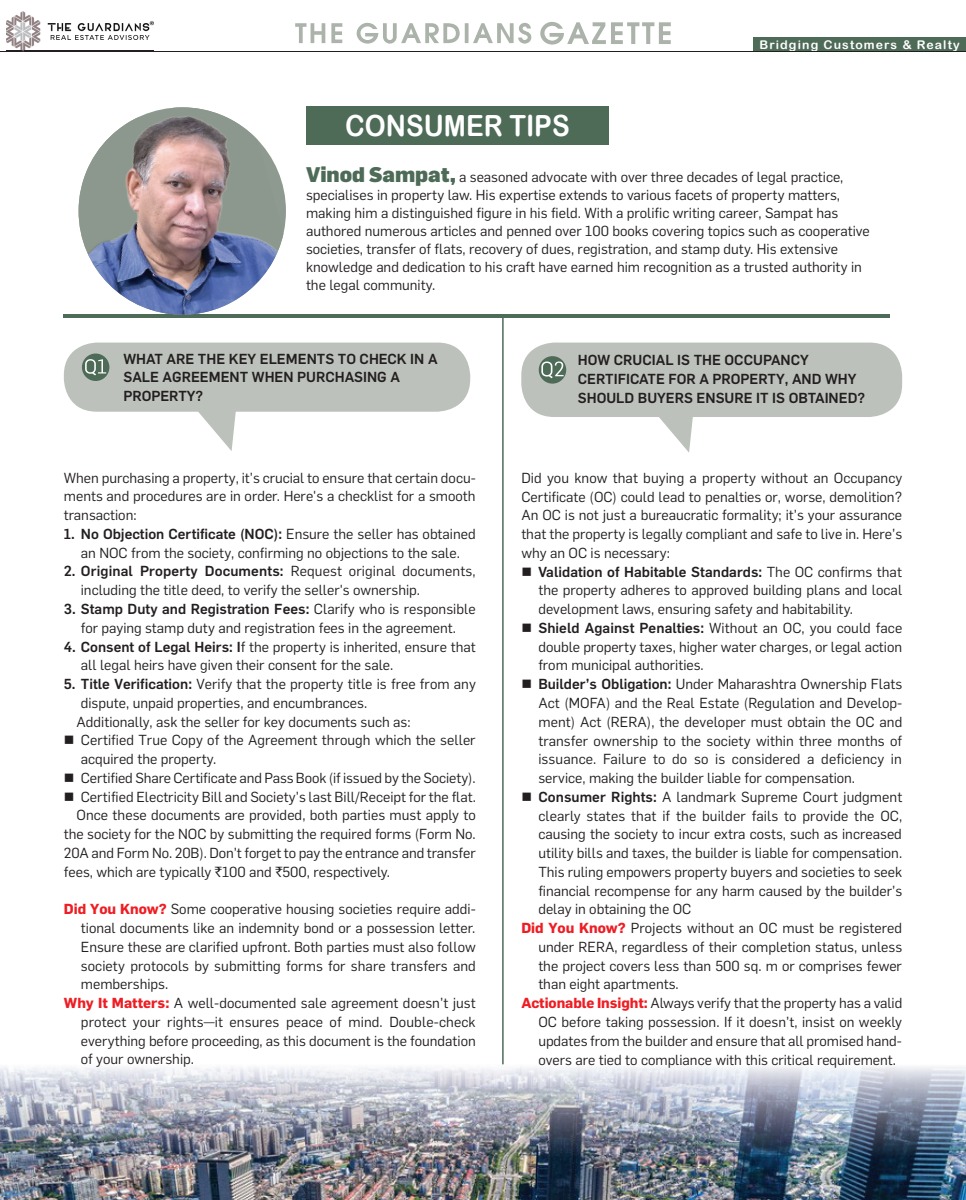
<style>
.page{position:relative;width:966px;height:1200px;background:#fff}
.page>*{position:absolute;margin:0;border:0;box-sizing:border-box;transform-origin:0 0}
.t1{font:29.1px "Arial Rounded MT Bold";color:#fff;scale:.91 1}
.t2{font:14.25px/18.8px "Flama";color:#231f20}
.t3{font:500 14.25px/18.8px "Flama";color:#231f20}
.t4{font:12px "Arial Rounded MT Bold";letter-spacing:.09em;color:#fff}
.s1{font-weight:900;font-size:20.7px;color:#4e6b58}
.s2{font-weight:500}
.s3{font-family:"Rupee Foradian"}
.s4{font-weight:700;color:#ee1d23}
</style>
<div class="page">
<img style="left:0;top:1018px;width:965px;height:181px">
<div style="left:753px;top:37px;width:212px;height:15px;background:#4e6b58"></div>
<svg style="left:194px;top:411px;width:42px;height:40px"></svg>
<div style="left:64px;top:342px;width:406px;height:69px;background:#bcc1bb;border-radius:33px"></div>
<div style="left:82px;top:353px;width:27px;height:28px;background:#4e6b58;border-radius:50%"></div>
<svg style="left:85px;top:359px;width:21px;height:16px"></svg>
<svg style="left:659px;top:417px;width:34px;height:35px"></svg>
<div style="left:521px;top:342px;width:380px;height:75px;background:#bcc1bb;border-radius:33px"></div>
<div style="left:538px;top:356px;width:28px;height:27px;background:#4e6b58;border-radius:50%"></div>
<svg style="left:541px;top:361px;width:22px;height:17px"></svg>
<svg style="left:295px;top:23px;width:236px;height:21px"></svg>
<svg style="left:540px;top:22px;width:130px;height:23px"></svg>
<hr style="left:0;top:51px;width:965px;height:1px;background:#231f20">
<img style="left:6px;top:12px;width:147px;height:40px">
<hr style="left:64px;top:314px;width:825px;height:3px;background:#4e6b58">
<div style="left:306px;top:106px;width:302px;height:38px;background:#4e6b58"></div>
<hr style="left:502px;top:315px;width:1px;height:749px;background:#4e6b58">
<img style="left:79px;top:107px;width:207px;height:207px;border-radius:50%">
<img style="left:79px;top:107px;width:103px;height:101px">
<h1 class="t1" style="left:345px;top:108px;width:248px">CONSUMER TIPS</h1>
<p class="t4" style="left:759px;top:38px;width:202px">Bridging Customers &amp; Realty</p>
<p class="t2" style="left:306px;top:168px;width:565px;line-height:18px"><span class="s1">Vinod Sampat,</span> a seasoned advocate with over three decades of legal practice, specialises in property law. His expertise extends to various facets of property matters, making him a distinguished figure in his field. With a prolific writing career, Sampat has authored numerous articles and penned over 100 books covering topics such as cooperative societies, transfer of flats, recovery of dues, registration, and stamp duty. His extensive knowledge and dedication to his craft have earned him recognition as a trusted authority in the legal community.</p>
<p class="t3" style="left:123px;top:349px;width:315px">WHAT ARE THE KEY ELEMENTS TO CHECK IN A<br>SALE AGREEMENT WHEN PURCHASING A<br>PROPERTY?</p>
<p class="t3" style="left:577px;top:350px;width:289px">HOW CRUCIAL IS THE OCCUPANCY<br>CERTIFICATE FOR A PROPERTY, AND WHY<br>SHOULD BUYERS ENSURE IT IS OBTAINED?</p>
<p class="t2" style="left:64px;top:468px;width:413px;text-align:justify">When purchasing a property, it’s crucial to ensure that certain docu&shy;ments and procedures are in order. Here's a checklist for a smooth transaction:</p>
<p class="t2" style="left:64px;top:524px;width:413px;text-align:center"><span class="s2">1. No Objection Certificate (NOC):</span> Ensure the seller has obtained an NOC from the society, confirming no objections to the sale.</p>
<p class="t2" style="left:81px;top:561px;width:396px;text-indent:-17px"><span class="s2">2. Original Property Documents:</span> Request original documents, including the title deed, to verify the seller's ownership.</p>
<p class="t2" style="left:64px;top:599px;width:413px;text-align:center"><span class="s2">3. Stamp Duty and Registration Fees:</span> Clarify who is responsible for paying stamp duty and registration fees in the agreement.</p>
<p class="t2" style="left:81px;top:636px;width:396px;text-indent:-17px"><span class="s2">4. Consent of Legal Heirs: I</span>f the property is inherited, ensure that all legal heirs have given their consent for the sale.</p>
<p class="t2" style="left:77px;top:674px;width:401px;text-indent:-13px"><span class="s2">5. Title Verification:</span> Verify that the property title is free from any dispute, unpaid properties, and encumbrances.<br>Additionally, ask the seller for key documents such as:</p>
<p class="t2" style="left:81px;top:730px;width:396px;text-indent:-17px">■ Certified True Copy of the Agreement through which the seller acquired the property.</p>
<p class="t2" style="left:64px;top:768px;width:413px">■ Certified Share Certificate and Pass Book (if issued by the Society).</p>
<p class="t2" style="left:64px;top:786px;width:413px">■ Certified Electricity Bill and Society’s last Bill/Receipt for the flat.</p>
<p class="t2" style="left:77px;top:805px;width:400px">Once these documents are provided, both parties must apply to</p>
<p class="t2" style="left:64px;top:824px;width:413px">the society for the NOC by submitting the required forms (Form No.</p>
<p class="t2" style="left:64px;top:843px;width:413px">20A and Form No. 20B). Don’t forget to pay the entrance and transfer</p>
<p class="t2" style="left:64px;top:861px;width:328px">fees, which are typically <span class="s3">`</span>100 and <span class="s3">`</span>500, respectively.</p>
<p class="t2" style="left:64px;top:899px;width:413px"><span class="s4">Did You Know?</span> Some cooperative housing societies require addi-</p>
<p class="t2" style="left:81px;top:918px;width:396px">tional documents like an indemnity bond or a possession letter.</p>
<p class="t2" style="left:81px;top:936px;width:396px">Ensure these are clarified upfront. Both parties must also follow</p>
<p class="t2" style="left:81px;top:955px;width:396px">society protocols by submitting forms for share transfers and</p>
<p class="t2" style="left:81px;top:974px;width:89px">memberships.</p>
<p class="t2" style="left:64px;top:993px;width:413px"><span class="s4">Why It Matters:</span> A well-documented sale agreement doesn’t just</p>
<p class="t2" style="left:81px;top:1011px;width:396px">protect your rights—it ensures peace of mind. Double-check</p>
<p class="t2" style="left:81px;top:1030px;width:396px">everything before proceeding, as this document is the foundation</p>
<p class="t2" style="left:81px;top:1049px;width:115px">of your ownership.</p>
<p class="t2" style="left:521px;top:468px;width:382px;text-align:justify">Did you know that buying a property without an Occupancy Certificate (OC) could lead to penalties or, worse, demolition?<br>An OC is not just a bureaucratic formality; it’s your assurance that the property is legally compliant and safe to live in. Here’s why an OC is necessary:</p>
<p class="t2" style="left:538px;top:562px;width:365px;text-align:justify;text-indent:-17px">■ <span class="s2">Validation of Habitable Standards:</span> The OC confirms that the property adheres to approved building plans and local development laws, ensuring safety and habitability.</p>
<p class="t2" style="left:538px;top:618px;width:365px;text-align:justify;text-indent:-17px">■ <span class="s2">Shield Against Penalties:</span> Without an OC, you could face double property taxes, higher water charges, or legal action from municipal authorities.</p>
<p class="t2" style="left:538px;top:674px;width:365px;text-align:justify;text-indent:-17px">■ <span class="s2">Builder’s Obligation:</span> Under Maharashtra Ownership Flats Act (MOFA) and the Real Estate (Regulation and Develop&shy;ment) Act (RERA), the developer must obtain the OC and transfer ownership to the society within three months of issuance. Failure to do so is considered a deficiency in service, making the builder liable for compensation.</p>
<p class="t2" style="left:521px;top:787px;width:382px">■ <span class="s2">Consumer Rights:</span> A landmark Supreme Court judgment</p>
<p class="t2" style="left:538px;top:805px;width:365px">clearly states that if the builder fails to provide the OC,</p>
<p class="t2" style="left:538px;top:824px;width:365px">causing the society to incur extra costs, such as increased</p>
<p class="t2" style="left:538px;top:843px;width:365px">utility bills and taxes, the builder is liable for compensation.</p>
<p class="t2" style="left:538px;top:862px;width:365px">This ruling empowers property buyers and societies to seek</p>
<p class="t2" style="left:538px;top:880px;width:365px">financial recompense for any harm caused by the builder’s</p>
<p class="t2" style="left:538px;top:899px;width:154px">delay in obtaining the OC</p>
<p class="t2" style="left:521px;top:918px;width:382px"><span class="s4">Did You Know?</span> Projects without an OC must be registered</p>
<p class="t2" style="left:538px;top:937px;width:365px">under RERA, regardless of their completion status, unless</p>
<p class="t2" style="left:538px;top:955px;width:365px">the project covers less than 500 sq. m or comprises fewer</p>
<p class="t2" style="left:538px;top:974px;width:142px">than eight apartments.</p>
<p class="t2" style="left:521px;top:993px;width:382px"><span class="s4">Actionable Insight:</span> Always verify that the property has a valid</p>
<p class="t2" style="left:538px;top:1012px;width:365px">OC before taking possession. If it doesn’t, insist on weekly</p>
<p class="t2" style="left:538px;top:1030px;width:365px">updates from the builder and ensure that all promised hand-</p>
<p class="t2" style="left:538px;top:1049px;width:359px">overs are tied to compliance with this critical requirement.</p>
</div>
